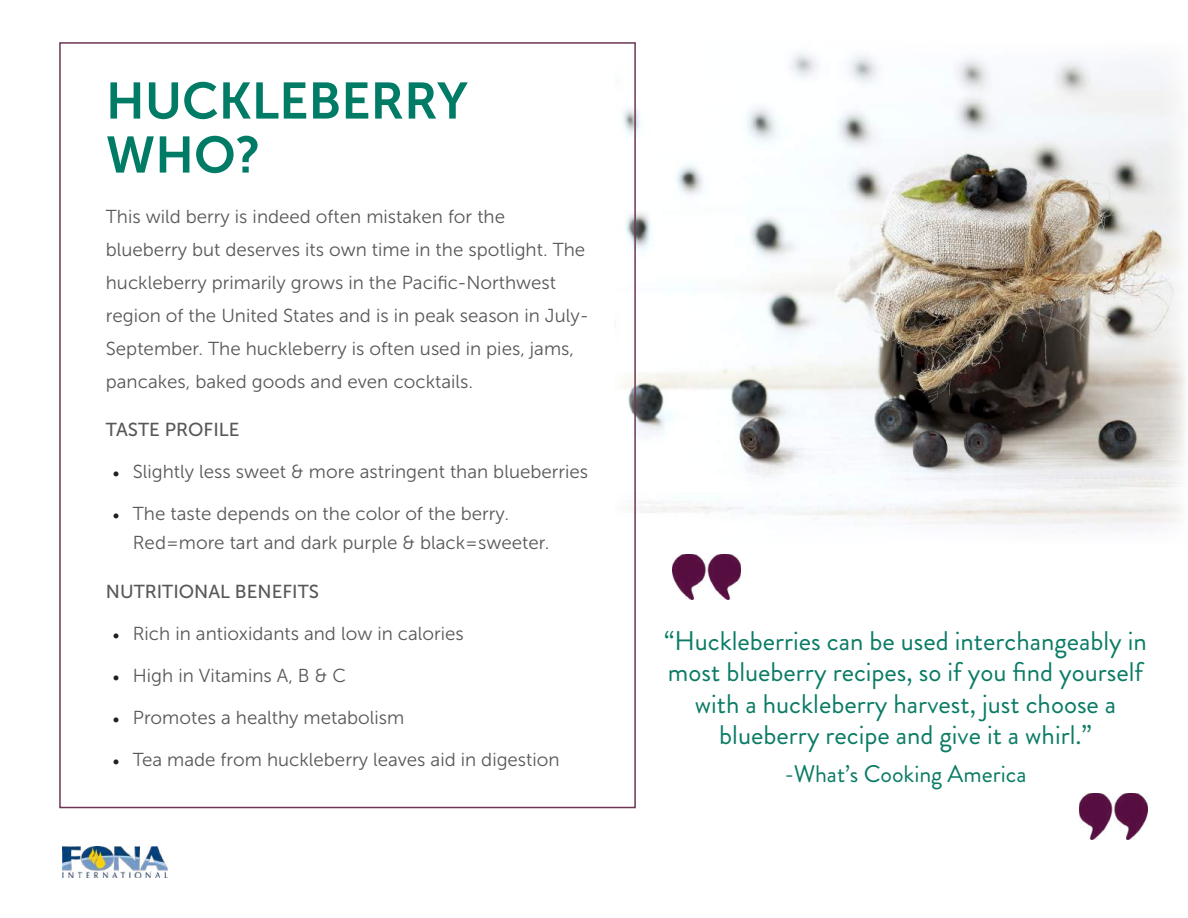
<style>
.page{position:relative;width:1188px;height:918px;background:#fff}
.page>*{position:absolute;margin:0;border:0;box-sizing:border-box;transform-origin:0 0}
.t1{font:51px/54px "Museo Sans 700";color:#007b66}
.t2{font:27px/31.5px "Brandon Grotesque";color:#0a7b65;text-align:center}
.t3{font:24px "Brandon Grotesque";color:#0a7b65}
.t4{font:18.75px/33px "Museo Sans 300";color:#57585a}
.t5{font:18.75px "Museo Sans 500";color:#57585a}
.s1{font-family:"Minion Pro";color:#231f20}
</style>
<div class="page">
<img style="left:622px;top:53px;width:564px;height:477px">
<img style="left:62px;top:846px;width:105px;height:32px">
<img style="left:1080px;top:794px;width:68px;height:45px">
<img style="left:672px;top:554px;width:69px;height:46px">
<h1 class="t1" style="left:106px;top:74px;width:364px">HUCKLEBERRY<br>WHO?</h1>
<p class="t4" style="left:106px;top:200px;width:485px">This wild berry is indeed often mistaken for the blueberry but deserves its own time in the spotlight. The huckleberry primarily grows in the Pacific-Northwest region of the United States and is in peak season in July-September. The huckleberry is often used in pies, jams, pancakes, baked goods and even cocktails.</p>
<p class="t5" style="left:106px;top:420px;width:135px">TASTE PROFILE</p>
<p class="t4" style="left:113px;top:455px;width:477px"><span class="s1">•</span> Slightly less sweet &amp; more astringent than blueberries</p>
<p class="t4" style="left:133px;top:500px;width:418px;line-height:28.5px;text-indent:-20px"><span class="s1">•</span> The taste depends on the color of the berry.<br>Red=more tart and dark purple &amp; black=sweeter.</p>
<p class="t5" style="left:106px;top:581px;width:215px">NUTRITIONAL BENEFITS</p>
<p class="t4" style="left:113px;top:617px;width:353px"><span class="s1">•</span> Rich in antioxidants and low in calories</p>
<p class="t4" style="left:113px;top:659px;width:235px"><span class="s1">•</span> High in Vitamins A, B &amp; C</p>
<p class="t4" style="left:113px;top:701px;width:293px"><span class="s1">•</span> Promotes a healthy metabolism</p>
<p class="t4" style="left:113px;top:743px;width:449px"><span class="s1">•</span> Tea made from huckleberry leaves aid in digestion</p>
<h2 class="t2" style="left:664px;top:625px;width:484px">“Huckleberries can be used interchangeably in most blueberry recipes, so if you find yourself with a huckleberry harvest, just choose a blueberry recipe and give it a whirl.”</h2>
<p class="t3" style="left:785px;top:758px;width:243px">-What’s Cooking America</p>
</div>
